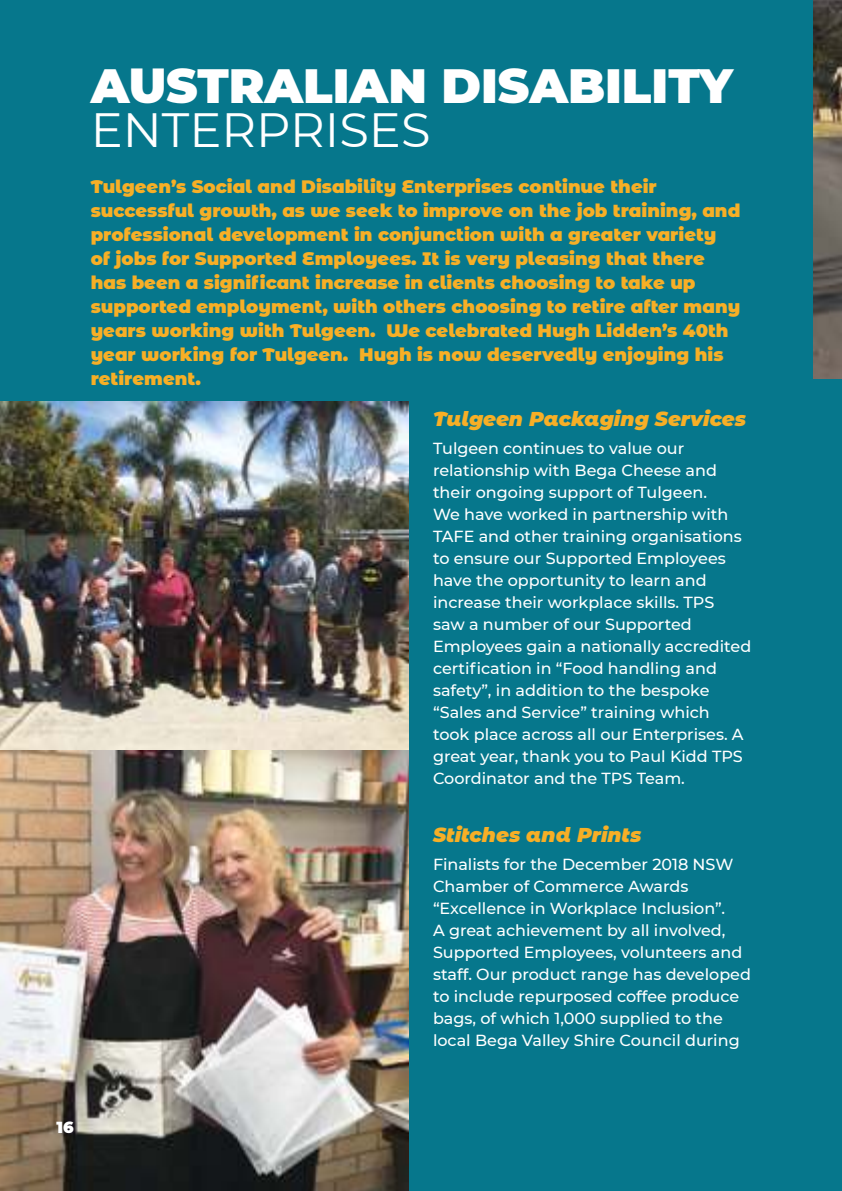
<style>
.page{position:relative;width:842px;height:1191px;background:#06778c}
.page>*{position:absolute;margin:0;border:0;box-sizing:border-box;transform-origin:0 0}
.t1{font:900 48px "Montserrat";color:#fff}
.t2{font:48px "Montserrat";color:#fff}
.t3{font:italic 900 20px "Montserrat Alternates";color:#f7af26}
.t4{font:900 18px/24px "Montserrat Alternates";color:#f7af26}
.t5{font:500 16px/22px "Montserrat";color:#fff}
.t6{font:900 16px "Montserrat Alternates";color:#fff}
</style>
<div class="page">
<img style="left:0;top:401px;width:409px;height:790px">
<img style="left:814px;top:0;width:28px;height:378px">
<h1 class="t1" style="left:91px;top:50px;width:644px">AUSTRALIAN DISABILITY</h1>
<h1 class="t2" style="left:91px;top:111px;width:341px">ENTERPRISES</h1>
<p class="t4" style="left:91px;top:174px;width:651px">Tulgeen’s Social and Disability Enterprises continue their successful growth, as we seek to improve on the job training, and professional development in conjunction with a greater variety<br>of jobs for Supported Employees. It is very pleasing that there has been a significant increase in clients choosing to take up supported employment, with others choosing to retire after many years working with Tulgeen. We celebrated Hugh Lidden’s 40th year working for Tulgeen. Hugh is now deservedly enjoying his retirement.</p>
<p class="t3" style="left:433px;top:409px;width:314px">Tulgeen Packaging Services</p>
<p class="t5" style="left:433px;top:438px;width:320px">Tulgeen continues to value our relationship with Bega Cheese and their ongoing support of Tulgeen.<br>We have worked in partnership with TAFE and other training organisations to ensure our Supported Employees have the opportunity to learn and increase their workplace skills. TPS<br>saw a number of our Supported Employees gain a nationally accredited certification in “Food handling and safety”, in addition to the bespoke “Sales and Service” training which<br>took place across all our Enterprises. A great year, thank you to Paul Kidd TPS Coordinator and the TPS Team.</p>
<p class="t3" style="left:433px;top:825px;width:210px">Stitches and Prints</p>
<p class="t5" style="left:433px;top:854px;width:319px">Finalists for the December 2018 NSW Chamber of Commerce Awards “Excellence in Workplace Inclusion”.<br>A great achievement by all involved, Supported Employees, volunteers and staff. Our product range has developed to include repurposed coffee produce bags, of which 1,000 supplied to the local Bega Valley Shire Council during</p>
<p class="t6" style="left:56px;top:1120px;width:19px">16</p>
</div>
